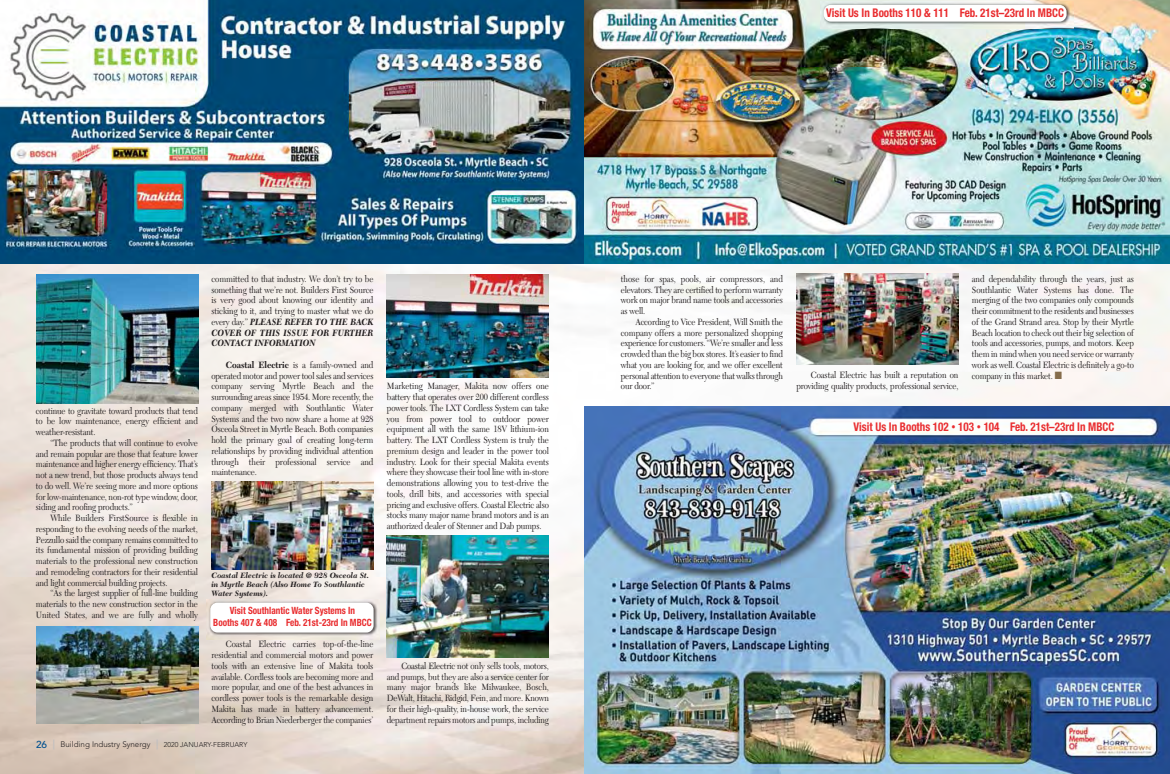
<style>
.page{position:relative;width:1170px;height:774px;background:#fff}
.page>*{position:absolute;margin:0;border:0;box-sizing:border-box;transform-origin:0 0}
.t1{font:700 condensed 12px "Helvetica Neue";color:#e92d2f;scale:.92 1}
.t2{font:700 condensed 10px/12px "Helvetica Neue";color:#e92d2f;text-align:center;scale:.92 1}
.t3{font:9.5px/10.8px "New Caledonia LT Std";letter-spacing:-.015em;color:#231f20;text-align:justify;scale:.89 1}
.t4{font:italic 700 8px/9px "New Caledonia LT Std";letter-spacing:-.01em;color:#231f20}
.t5{font:300 8px "Avenir LT Std";color:#231f20}
.s1{font-weight:700;font-style:italic}
.s2{font-weight:700}
.s3{font-weight:500;font-size:10px;color:#00508f}
.s4{font-weight:500;font-size:10px;color:#bbbdc0}
.s5{font-size:7px}
.s6{color:#856c4b}
.s7{font-size:9px}
</style>
<div class="page">
<img style="left:0;top:264px;width:1170px;height:510px">
<img style="left:0;top:0;width:585px;height:264px">
<img style="left:585px;top:406px;width:585px;height:368px">
<img style="left:585px;top:0;width:585px;height:264px">
<img style="left:820px;top:1px;width:253px;height:27px">
<div style="left:824px;top:5px;width:243px;height:17px;background:#fff;border-radius:7px"></div>
<img style="left:36px;top:275px;width:162px;height:128px">
<img style="left:36px;top:627px;width:162px;height:96px">
<img style="left:387px;top:275px;width:162px;height:102px">
<img style="left:387px;top:535px;width:162px;height:122px">
<img style="left:796px;top:274px;width:163px;height:91px">
<img style="left:207px;top:599px;width:173px;height:40px">
<div style="left:210px;top:603px;width:164px;height:30px;background:#fff;border-radius:7px"></div>
<img style="left:212px;top:481px;width:162px;height:88px">
<p class="t1" style="left:826px;top:8px;width:260px">Visit Us In Booths 110 &amp; 111 Feb. 21st–23rd In MBCC</p>
<p class="t3" style="left:36px;top:406px;width:184px">continue to gravitate toward products that tend to be low maintenance, energy efficient and weather-resistant.</p>
<p class="t3" style="left:36px;top:439px;width:184px;text-indent:14px">“The products that will continue to evolve and remain popular are those that feature lower maintenance and higher energy efficiency. That’s not a new trend, but those products always tend to do well. We’re seeing more and more options for low-maintenance, non-rot type window, door, siding and roofing products.”</p>
<p class="t3" style="left:36px;top:514px;width:184px;text-indent:14px">While Builders FirstSource is flexible in responding to the evolving needs of the market, Pezzullo said the company remains committed to its fundamental mission of providing building materials to the professional new construction and remodeling contractors for their residential and light commercial building projects.</p>
<p class="t3" style="left:36px;top:589px;width:184px;text-indent:14px">“As the largest supplier of full-line building materials to the new construction sector in the United States, and we are fully and wholly</p>
<p class="t3" style="left:211px;top:275px;width:184px">committed to that industry. We don’t try to be something that we’re not. Builders First Source is very good about knowing our identity and sticking to it, and trying to master what we do every day.” <span class="s1">PLEASE REFER TO THE BACK COVER OF THIS ISSUE FOR FURTHER CONTACT INFORMATION</span></p>
<p class="t3" style="left:211px;top:361px;width:184px;text-indent:14px"><span class="s2">Coastal Electric</span> is a family-owned and operated motor and power tool sales and services company serving Myrtle Beach and the surrounding areas since 1954. More recently, the company merged with Southlantic Water Systems and the two now share a home at 928<br>Osceola Street in Myrtle Beach. Both companies hold the primary goal of creating long-term relationships by providing individual attention through their professional service and maintenance.</p>
<p class="t4" style="left:211px;top:572px;width:159px">Coastal Electric is located @ 928 Osceola St. in Myrtle Beach (Also Home To Southlantic<br>Water Systems).</p>
<p class="t2" style="left:213px;top:606px;width:174px">Visit Southlantic Water Systems In<br>Booths 407 &amp; 408 Feb. 21st-23rd In MBCC</p>
<p class="t3" style="left:211px;top:640px;width:184px;text-indent:14px">Coastal Electric carries top-of-the-line residential and commercial motors and power tools with an extensive line of Makita tools available. Cordless tools are becoming more and more popular, and one of the best advances in cordless power tools is the remarkable design Makita has made in battery advancement.<br>According to Brian Niederberger the companies’</p>
<p class="t5" style="left:36px;top:740px;width:213px"><span class="s3">26</span> <span class="s4">|</span> Building Industry Synergy <span class="s4">|</span> <span class="s5">2020 JANUARY-FEBRUARY</span></p>
<p class="t3" style="left:387px;top:382px;width:184px">Marketing Manager, Makita now offers one battery that operates over 200 different cordless power tools. The LXT Cordless System can take you from power tool to outdoor power equipment all with the same 18V lithium-ion battery. The LXT Cordless System is truly the premium design and leader in the power tool industry. Look for their special Makita events where they showcase their tool line with in-store demonstrations allowing you to test-drive the tools, drill bits, and accessories with special pricing and exclusive offers. Coastal Electric also stocks many major name brand motors and is an authorized dealer of Stenner and Dab pumps.</p>
<p class="t3" style="left:387px;top:662px;width:184px;text-indent:14px">Coastal Electric not only sells tools, motors, and pumps, but they are also a service center for many major brands like Milwaukee, Bosch, DeWalt, Hitachi, Ridgid, Fein, and more. Known for their high-quality, in-house work, the service department repairs motors and pumps, including</p>
<p class="t3" style="left:621px;top:275px;width:184px">those for spas, pools, air compressors, and elevators. They are certified to perform warranty work on major brand name tools and accessories as well.</p>
<p class="t3" style="left:621px;top:318px;width:184px;text-indent:14px">According to Vice President, Will Smith the company offers a more personalized shopping experience for customers. “We’re smaller and less crowded than the big box stores. It’s easier to find what you are looking for, and we offer excellent personal attention to everyone that walks through our door.”</p>
<p class="t3" style="left:796px;top:371px;width:184px;text-align:right">Coastal Electric has built a reputation on providing quality products, professional service,</p>
<p class="t3" style="left:972px;top:275px;width:184px">and dependability through the years, just as Southlantic Water Systems has done. The merging of the two companies only compounds their commitment to the residents and businesses of the Grand Strand area. Stop by their Myrtle Beach location to check out their big selection of tools and accessories, pumps, and motors. Keep them in mind when you need service or warranty work as well. Coastal Electric is definitely a go-to company in this market. <span class="s6">■</span></p>
<p class="t1" style="left:854px;top:423px;width:285px">Visit Us In Booths 102 <span class="s7">•</span> 103 <span class="s7">•</span> 104 Feb. 21st–23rd In MBCC</p>
</div>
